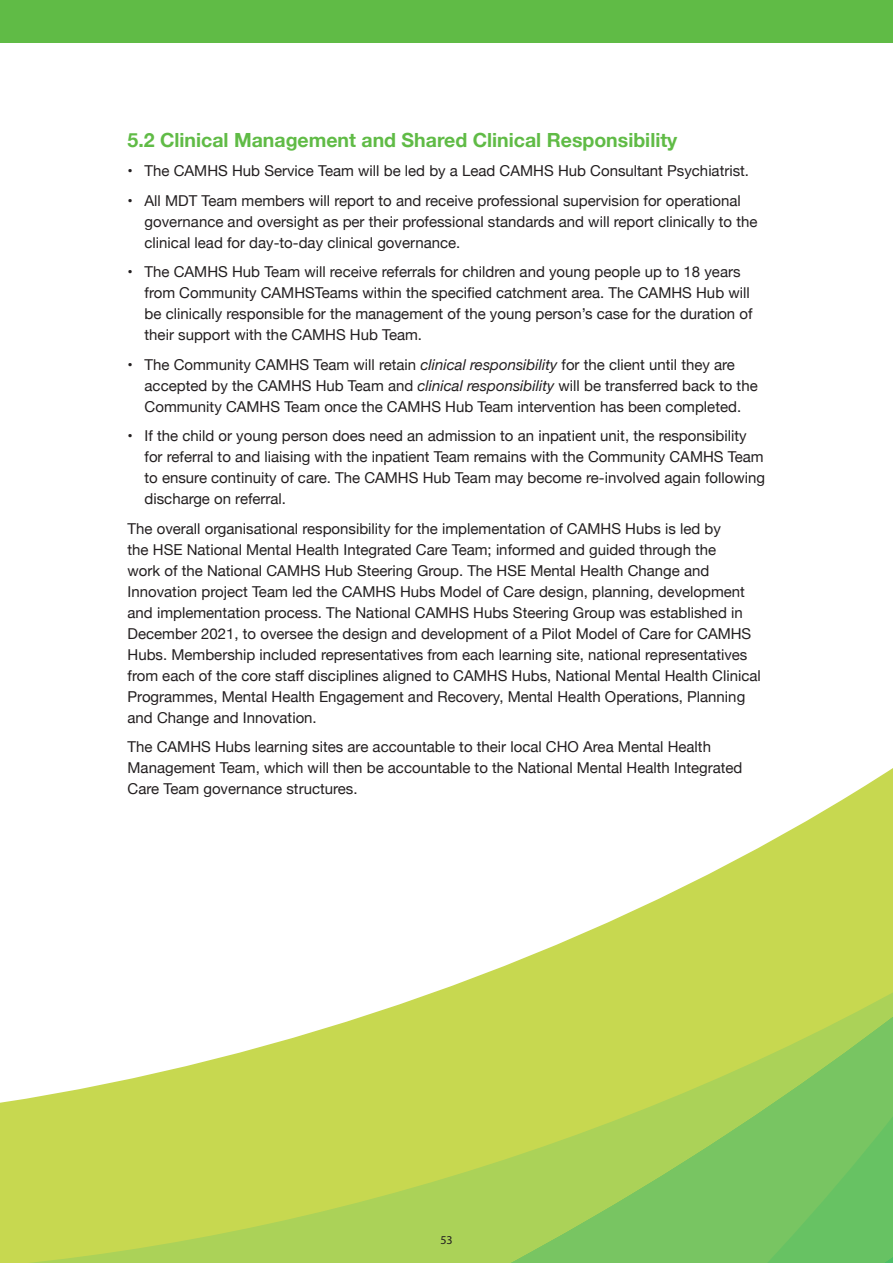
<style>
.page{position:relative;width:893px;height:1263px;background:#fff}
.page>*{position:absolute;margin:0;border:0;box-sizing:border-box;transform-origin:0 0}
.Head_3{font:700 19.5px "Helvetica Neue";color:#60bb46}
.bullets{font:15px/21px "Helvetica Neue";color:#231f20}
.Body_Text{font:15px/21px "Helvetica Neue";color:#231f20}
.t1{font:12px "Myriad Pro";color:#231f20}
.s1{font-style:italic}
</style>
<div class="page">
<div style="left:0;top:0;width:893px;height:43px;background:#60bb46"></div>
<svg style="left:600px;top:780px;width:293px;height:146px;fill:#c7d850"></svg>
<svg style="left:0;top:926px;width:893px;height:337px;fill:#c7d858"></svg>
<p class="Head_3" style="left:128px;top:124px;width:551px">5.2 Clinical Management and Shared Clinical Responsibility</p>
<p class="bullets" style="left:128px;top:161px;width:623px">• The CAMHS Hub Service Team will be led by a Lead CAMHS Hub Consultant Psychiatrist.</p>
<p class="bullets" style="left:145px;top:191px;width:614px;text-indent:-17px">• All MDT Team members will report to and receive professional supervision for operational governance and oversight as per their professional standards and will report clinically to the clinical lead for day-to-day clinical governance.</p>
<p class="bullets" style="left:145px;top:262px;width:609px;text-indent:-17px">• The CAMHS Hub Team will receive referrals for children and young people up to 18 years from Community CAMHSTeams within the specified catchment area. The CAMHS Hub will be clinically responsible for the management of the young person’s case for the duration of their support with the CAMHS Hub Team.</p>
<p class="bullets" style="left:145px;top:355px;width:615px;text-indent:-17px">• The Community CAMHS Team will retain <span class="s1">clinical responsibility</span> for the client until they are accepted by the CAMHS Hub Team and <span class="s1">clinical responsibility</span> will be transferred back to the<br>Community CAMHS Team once the CAMHS Hub Team intervention has been completed.</p>
<p class="bullets" style="left:145px;top:426px;width:622px;text-indent:-17px">• If the child or young person does need an admission to an inpatient unit, the responsibility for referral to and liaising with the inpatient Team remains with the Community CAMHS Team to ensure continuity of care. The CAMHS Hub Team may become re-involved again following discharge on referral.</p>
<p class="Body_Text" style="left:128px;top:519px;width:635px">The overall organisational responsibility for the implementation of CAMHS Hubs is led by<br>the HSE National Mental Health Integrated Care Team; informed and guided through the<br>work of the National CAMHS Hub Steering Group. The HSE Mental Health Change and Innovation project Team led the CAMHS Hubs Model of Care design, planning, development and implementation process. The National CAMHS Hubs Steering Group was established in December 2021, to oversee the design and development of a Pilot Model of Care for CAMHS Hubs. Membership included representatives from each learning site, national representatives from each of the core staff disciplines aligned to CAMHS Hubs, National Mental Health Clinical Programmes, Mental Health Engagement and Recovery, Mental Health Operations, Planning and Change and Innovation.</p>
<p class="Body_Text" style="left:128px;top:737px;width:616px">The CAMHS Hubs learning sites are accountable to their local CHO Area Mental Health<br>Management Team, which will then be accountable to the National Mental Health Integrated<br>Care Team governance structures.</p>
<p class="t1" style="left:440px;top:1232px;width:14px">53</p>
</div>
